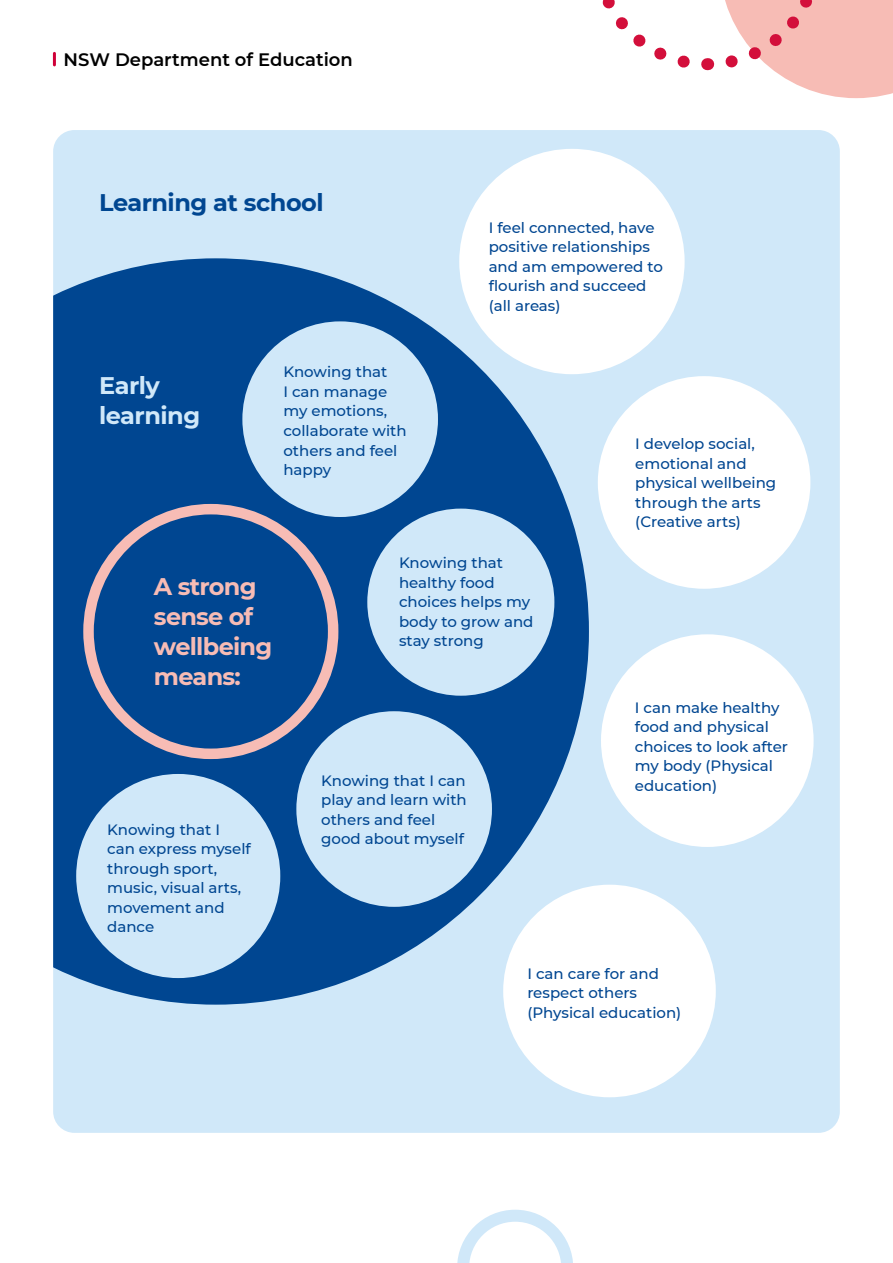
<style>
.page{position:relative;width:893px;height:1263px;background:#fff}
.page>*{position:absolute;margin:0;border:0;box-sizing:border-box;transform-origin:0 0}
.Diagram_Heading{font:700 24px/30px "Montserrat";letter-spacing:-.03em;color:#f7bcb5}
.Diagram_Heading-2{font:700 24px "Montserrat";letter-spacing:-.02em;color:#004691}
.Diagram_Heading-3{font:700 24px/30px "Montserrat";letter-spacing:-.02em;color:#d0e8f9}
.t1{font:600 18px "Montserrat";color:#000}
.Diagram_Text{font:500 15px/19.5px "Montserrat";color:#004691}
</style>
<div class="page">
<div style="left:53px;top:130px;width:787px;height:1003px;background:#d0e8f9;border-radius:21px"></div>
<svg style="left:53px;top:258px;width:536px;height:747px;fill:#004691"></svg>
<div style="left:83px;top:504px;width:255px;height:255px;border:10px solid #f7bcb5;border-radius:50%"></div>
<div style="left:242px;top:321px;width:196px;height:196px;background:#d0e8f9;border-radius:50%"></div>
<div style="left:459px;top:149px;width:226px;height:225px;background:#fff;border-radius:50%"></div>
<div style="left:503px;top:885px;width:213px;height:212px;background:#fff;border-radius:50%"></div>
<div style="left:601px;top:634px;width:213px;height:213px;background:#fff;border-radius:50%"></div>
<div style="left:598px;top:376px;width:212px;height:213px;background:#fff;border-radius:50%"></div>
<div style="left:296px;top:711px;width:196px;height:196px;background:#d0e8f9;border-radius:50%"></div>
<div style="left:367px;top:509px;width:187px;height:187px;background:#d0e8f9;border-radius:50%"></div>
<div style="left:76px;top:774px;width:204px;height:204px;background:#d0e8f9;border-radius:50%"></div>
<svg style="left:53px;top:53px;width:3px;height:12px"></svg>
<svg style="left:457px;top:1210px;width:116px;height:53px"></svg>
<svg style="left:602px;top:0;width:106px;height:71px"></svg>
<svg style="left:725px;top:0;width:168px;height:98px"></svg>
<p class="t1" style="left:64px;top:47px;width:291px">NSW Department of Education</p>
<h2 class="Diagram_Heading-2" style="left:99px;top:185px;width:226px">Learning at school</h2>
<h2 class="Diagram_Heading-3" style="left:99px;top:370px;width:103px">Early learning</h2>
<p class="Diagram_Text" style="left:283px;top:362px;width:125px">Knowing that<br>I can manage my emotions, collaborate with others and feel happy</p>
<p class="Diagram_Text" style="left:489px;top:217px;width:176px">I feel connected, have positive relationships and am empowered to flourish and succeed (all areas)</p>
<p class="Diagram_Text" style="left:635px;top:433px;width:143px">I develop social, emotional and physical wellbeing through the arts (Creative arts)</p>
<h2 class="Diagram_Heading" style="left:154px;top:570px;width:120px">A strong sense of wellbeing means:</h2>
<p class="Diagram_Text" style="left:107px;top:819px;width:145px">Knowing that I can express myself through sport, music, visual arts, movement and dance</p>
<p class="Diagram_Text" style="left:399px;top:552px;width:136px">Knowing that healthy food choices helps my body to grow and stay strong</p>
<p class="Diagram_Text" style="left:321px;top:770px;width:147px">Knowing that I can play and learn with others and feel good about myself</p>
<p class="Diagram_Text" style="left:635px;top:697px;width:155px">I can make healthy food and physical choices to look after my body (Physical education)</p>
<p class="Diagram_Text" style="left:527px;top:963px;width:155px">I can care for and respect others (Physical education)</p>
</div>
